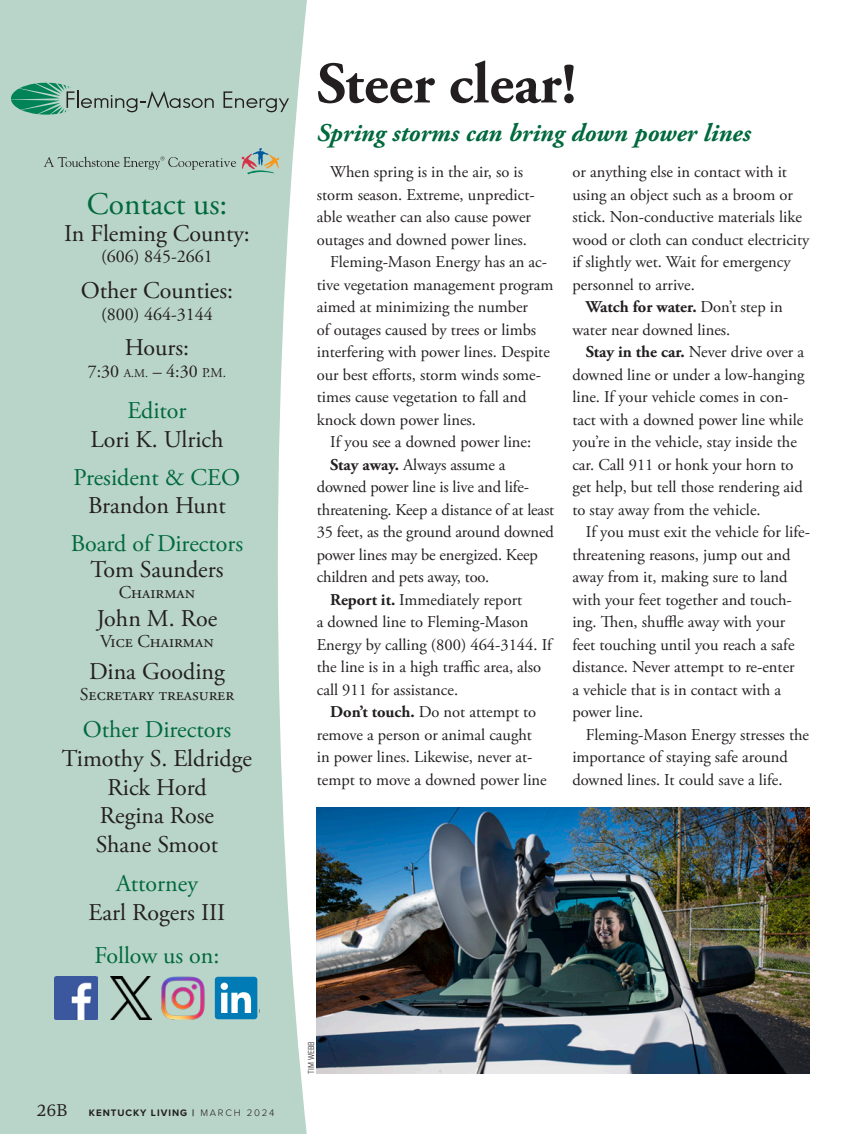
<style>
.page{position:relative;width:864px;height:1134px;background:#fff}
.page>*{position:absolute;margin:0;border:0;box-sizing:border-box;transform-origin:0 0}
.FLEMING_header{font:700 58.5px "Adobe Garamond Pro";color:#231f20}
.t1{font:31.5px "Adobe Garamond Pro";color:#00693d}
.FLEMING_Deck{font:italic 700 25.5px "Adobe Garamond Pro";color:#00693d}
.FLEMING_bodycopy{font:24px/28.8px "Adobe Garamond Pro";letter-spacing:-.005em;color:#231f20;text-align:center}
.t2{font:24px/28.8px "Adobe Garamond Pro";letter-spacing:-.01em;color:#00693d;text-align:center}
.FLEMING_bodycopy-2{font:18px "Adobe Garamond Pro";color:#231f20}
.t3{font:18px "Ashbury";color:#231f20}
.FLEMING_bodycopy-3{font:16.5px/22.5px "Adobe Garamond Pro";color:#231f20}
.t4{font:700 9.75px "Proxima Nova";letter-spacing:.1em;color:#231f20}
.Credit-INTERNAL{font:300 9px "Proxima Nova Cond";color:#231f20}
.s1{font-size:12px}
.s2{font-size:13.5px}
.s3{color:#00693d}
.s4{color:#231f20}
.s5{font-weight:300}
.s6{font-weight:700}
</style>
<div class="page">
<hr style="left:863px;top:622px;width:1px;height:512px;background:#e8f3f3">
<svg style="left:0;top:0;width:307px;height:1134px;fill:#b9d4c8"></svg>
<svg style="left:242px;top:148px;width:37px;height:26px"></svg>
<svg style="left:44px;top:156px;width:192px;height:14px"></svg>
<svg style="left:11px;top:83px;width:203px;height:31px"></svg>
<svg style="left:224px;top:91px;width:65px;height:21px"></svg>
<img style="left:110px;top:977px;width:42px;height:42px">
<img style="left:55px;top:977px;width:42px;height:42px">
<img style="left:162px;top:977px;width:42px;height:42px">
<div style="left:215px;top:977px;width:42px;height:42px;background:#007bb6;border-radius:3px"></div>
<svg style="left:221px;top:983px;width:30px;height:30px"></svg>
<img style="left:317px;top:808px;width:493px;height:266px">
<p class="t1" style="left:87px;top:185px;width:142px">Contact us:</p>
<p class="FLEMING_bodycopy" style="left:64px;top:220px;width:187px">In Fleming County:</p>
<p class="FLEMING_bodycopy-2" style="left:101px;top:246px;width:113px">(606) 845-2661</p>
<p class="FLEMING_bodycopy" style="left:81px;top:277px;width:154px">Other Counties:</p>
<p class="FLEMING_bodycopy-2" style="left:101px;top:303px;width:113px">(800) 464-3144</p>
<p class="FLEMING_bodycopy" style="left:125px;top:334px;width:66px">Hours:</p>
<p class="FLEMING_bodycopy-2" style="left:88px;top:360px;width:140px">7:30 <span class="s1">A.M.</span> – 4:30 <span class="s2">P.M.</span></p>
<p class="FLEMING_bodycopy" style="left:90px;top:397px;width:135px"><span class="s3">Editor<br></span>Lori K. Ulrich</p>
<p class="t2" style="left:74px;top:463px;width:168px">President &amp; CEO<br><span class="s4">Brandon Hunt</span></p>
<p class="t2" style="left:71px;top:531px;width:174px;line-height:25.8px">Board of Directors<br><span class="s4">Tom Saunders</span></p>
<p class="FLEMING_bodycopy-2" style="left:119px;top:581px;width:78px">Chairman</p>
<p class="FLEMING_bodycopy" style="left:97px;top:605px;width:122px">John M. Roe</p>
<p class="FLEMING_bodycopy-2" style="left:100px;top:631px;width:115px">Vice Chairman</p>
<p class="FLEMING_bodycopy" style="left:89px;top:657px;width:137px">Dina Gooding</p>
<p class="FLEMING_bodycopy-2" style="left:80px;top:683px;width:156px">Secretary treasurer</p>
<p class="FLEMING_bodycopy" style="left:62px;top:716px;width:192px"><span class="s3">Other Directors<br></span>Timothy S. Eldridge<br>Rick Hord<br>Regina Rose<br>Shane Smoot</p>
<p class="FLEMING_bodycopy" style="left:89px;top:870px;width:138px"><span class="s3">Attorney<br></span>Earl Rogers III</p>
<p class="t2" style="left:94px;top:942px;width:127px">Follow us on:</p>
<p class="t3" style="left:37px;top:1099px;width:32px">26B</p>
<p class="t4" style="left:89px;top:1106px;width:187px">KENTUCKY LIVING | <span class="s5">MARCH 2024</span></p>
<p class="FLEMING_header" style="left:317px;top:50px;width:261px">Steer clear!</p>
<p class="FLEMING_Deck" style="left:317px;top:119px;width:435px">Spring storms can bring down power lines</p>
<p class="FLEMING_bodycopy-3" style="left:317px;top:162px;width:220px;text-align:center">When spring is in the air, so is storm season. Extreme, unpredict&shy;able weather can also cause power outages and downed power lines.</p>
<p class="FLEMING_bodycopy-3" style="left:317px;top:252px;width:238px;text-indent:14px">Fleming-Mason Energy has an ac&shy;tive vegetation management program aimed at minimizing the number<br>of outages caused by trees or limbs interfering with power lines. Despite our best efforts, storm winds some&shy;times cause vegetation to fall and knock down power lines.</p>
<p class="FLEMING_bodycopy-3" style="left:330px;top:432px;width:203px">If you see a downed power line:</p>
<p class="FLEMING_bodycopy-3" style="left:317px;top:454px;width:239px;text-indent:13px"><span class="s6">Stay away.</span> Always assume a downed power line is live and life&shy;threatening. Keep a distance of at least 35 feet, as the ground around downed power lines may be energized. Keep children and pets away, too.</p>
<p class="FLEMING_bodycopy-3" style="left:317px;top:589px;width:237px;text-indent:14px"><span class="s6">Report it.</span> Immediately report<br>a downed line to Fleming-Mason<br>Energy by calling (800) 464-3144. If the line is in a high traffic area, also call 911 for assistance.</p>
<p class="FLEMING_bodycopy-3" style="left:317px;top:702px;width:232px;text-indent:14px"><span class="s6">Don’t touch.</span> Do not attempt to remove a person or animal caught in power lines. Likewise, never at&shy;tempt to move a downed power line</p>
<p class="FLEMING_bodycopy-3" style="left:572px;top:162px;width:239px">or anything else in contact with it using an object such as a broom or stick. Non-conductive materials like wood or cloth can conduct electricity if slightly wet. Wait for emergency personnel to arrive.</p>
<p class="FLEMING_bodycopy-3" style="left:572px;top:297px;width:212px;text-indent:14px"><span class="s6">Watch for water.</span> Don’t step in water near downed lines.</p>
<p class="FLEMING_bodycopy-3" style="left:572px;top:342px;width:234px;text-indent:14px"><span class="s6">Stay in the car.</span> Never drive over a downed line or under a low-hanging line. If your vehicle comes in con&shy;tact with a downed power line while you’re in the vehicle, stay inside the car. Call 911 or honk your horn to get help, but tell those rendering aid to stay away from the vehicle.</p>
<p class="FLEMING_bodycopy-3" style="left:572px;top:522px;width:239px;text-indent:14px">If you must exit the vehicle for life&shy;threatening reasons, jump out and away from it, making sure to land with your feet together and touch&shy;ing. Then, shuffle away with your feet touching until you reach a safe distance. Never attempt to re-enter<br>a vehicle that is in contact with a power line.</p>
<p class="FLEMING_bodycopy-3" style="left:572px;top:724px;width:238px;text-indent:14px">Fleming-Mason Energy stresses the importance of staying safe around downed lines. It could save a life.</p>
<p class="Credit-INTERNAL" style="left:304px;top:1074px;width:34px;rotate:-90deg">TIM WEBB</p>
</div>
